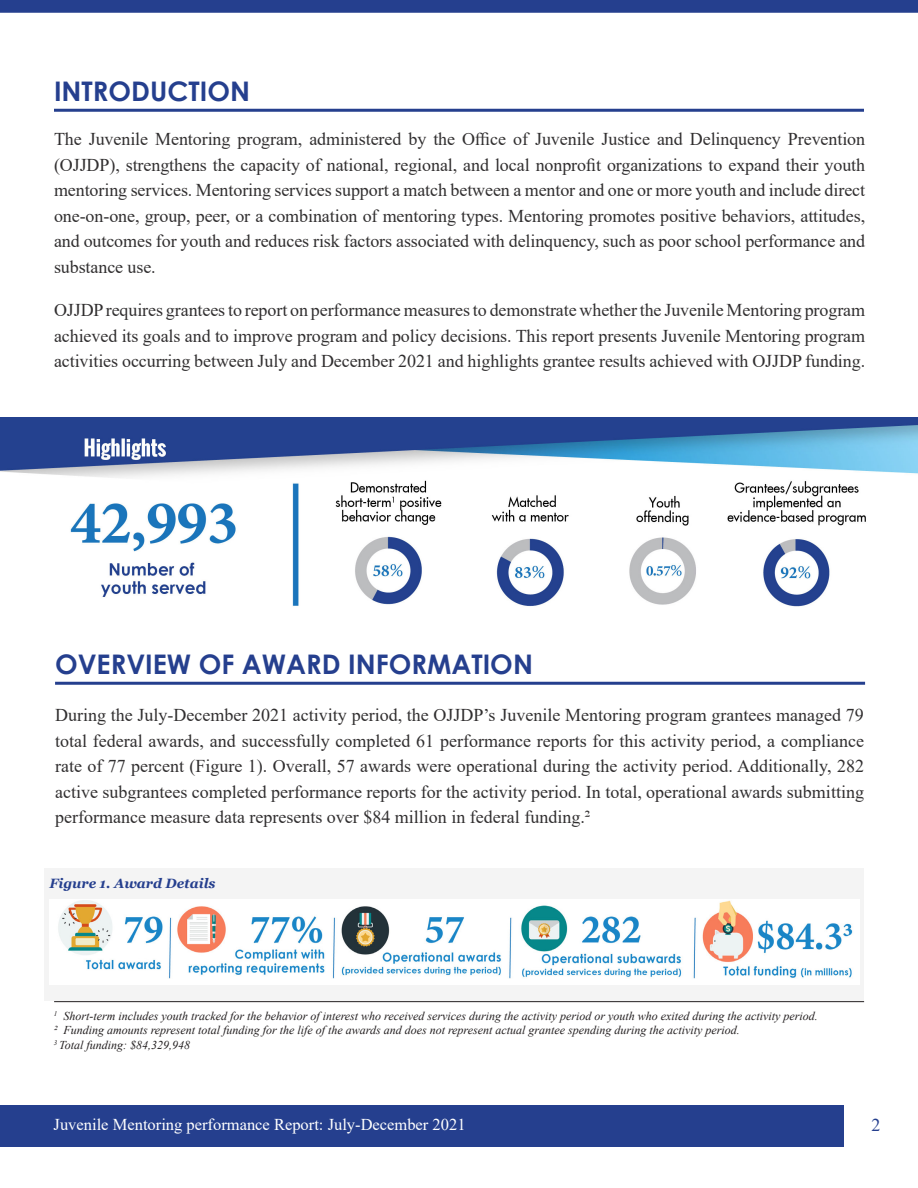
<style>
.page{position:relative;width:918px;height:1188px;background:#fff}
.page>*{position:absolute;margin:0;border:0;box-sizing:border-box;transform-origin:0 0}
.Heading{font:700 27px "Century Gothic";color:#253f8e}
.Body{font:18px/25.5px "Times New Roman";letter-spacing:-.005em;color:#312f30;text-align:justify}
.t1{font:18px "Times New Roman";color:#253f8e}
.Body-2{font:16.5px "Times New Roman";color:#fff}
.t2{font:15px "Vani";color:#fff}
.Figure_HEADING{font:italic 700 13.5px "Georgia";color:#253f8e}
.Footnote{font:italic 12px "Times New Roman";color:#231f20}
</style>
<div class="page">
<div style="left:0;top:1106px;width:843px;height:41px;background:#253f8e"></div>
<div style="left:0;top:0;width:918px;height:13px;background:#253f8e"></div>
<div style="left:44px;top:868px;width:820px;height:133px;background:#f4f4f4"></div>
<hr style="left:54px;top:109px;width:810px;height:3px;background:#253f8e">
<hr style="left:55px;top:682px;width:810px;height:3px;background:#253f8e">
<img style="left:0;top:417px;width:918px;height:190px">
<img style="left:49px;top:900px;width:811px;height:85px">
<hr style="left:54px;top:1001px;width:810px;height:1px;background:#231f20">
<p class="Heading" style="left:54px;top:71px;width:198px">INTRODUCTION</p>
<p class="Body" style="left:54px;top:126px;width:813px">The Juvenile Mentoring program, administered by the Office of Juvenile Justice and Delinquency Prevention (OJJDP), strengthens the capacity of national, regional, and local nonprofit organizations to expand their youth mentoring services. Mentoring services support a match between a mentor and one or more youth and include direct one-on-one, group, peer, or a combination of mentoring types. Mentoring promotes positive behaviors, attitudes, and outcomes for youth and reduces risk factors associated with delinquency, such as poor school performance and substance use.</p>
<p class="Body" style="left:54px;top:297px;width:813px">OJJDP requires grantees to report on performance measures to demonstrate whether the Juvenile Mentoring program achieved its goals and to improve program and policy decisions. This report presents Juvenile Mentoring program activities occurring between July and December 2021 and highlights grantee results achieved with OJJDP funding.</p>
<p class="Heading" style="left:55px;top:644px;width:479px">OVERVIEW OF AWARD INFORMATION</p>
<p class="Body" style="left:55px;top:702px;width:810px">During the July-December 2021 activity period, the OJJDP’s Juvenile Mentoring program grantees managed 79 total federal awards, and successfully completed 61 performance reports for this activity period, a compliance rate of 77 percent (Figure 1). Overall, 57 awards were operational during the activity period. Additionally, 282 active subgrantees completed performance reports for the activity period. In total, operational awards submitting performance measure data represents over $84 million in federal funding.2</p>
<p class="Figure_HEADING" style="left:50px;top:875px;width:167px">Figure 1. Award Details</p>
<p class="Footnote" style="left:54px;top:1008px;width:765px"><sup>1</sup> Short-term includes youth tracked for the behavior of interest who received services during the activity period or youth who exited during the activity period.</p>
<p class="Footnote" style="left:54px;top:1022px;width:687px">2 Funding amounts represent total funding for the life of the awards and does not represent actual grantee spending during the activity period.</p>
<p class="Footnote" style="left:54px;top:1037px;width:138px"><sup>3</sup> Total funding: $84,329,948</p>
<p class="Body-2" style="left:54px;top:1112px;width:413px">Juvenile Mentoring performance Report: July-December 2021</p>
<p class="t2" style="left:55px;top:1119px;width:414px">Juvenile Mentoring Performance Report: January–June 2021</p>
<p class="t1" style="left:872px;top:1112px;width:10px">2</p>
</div>
